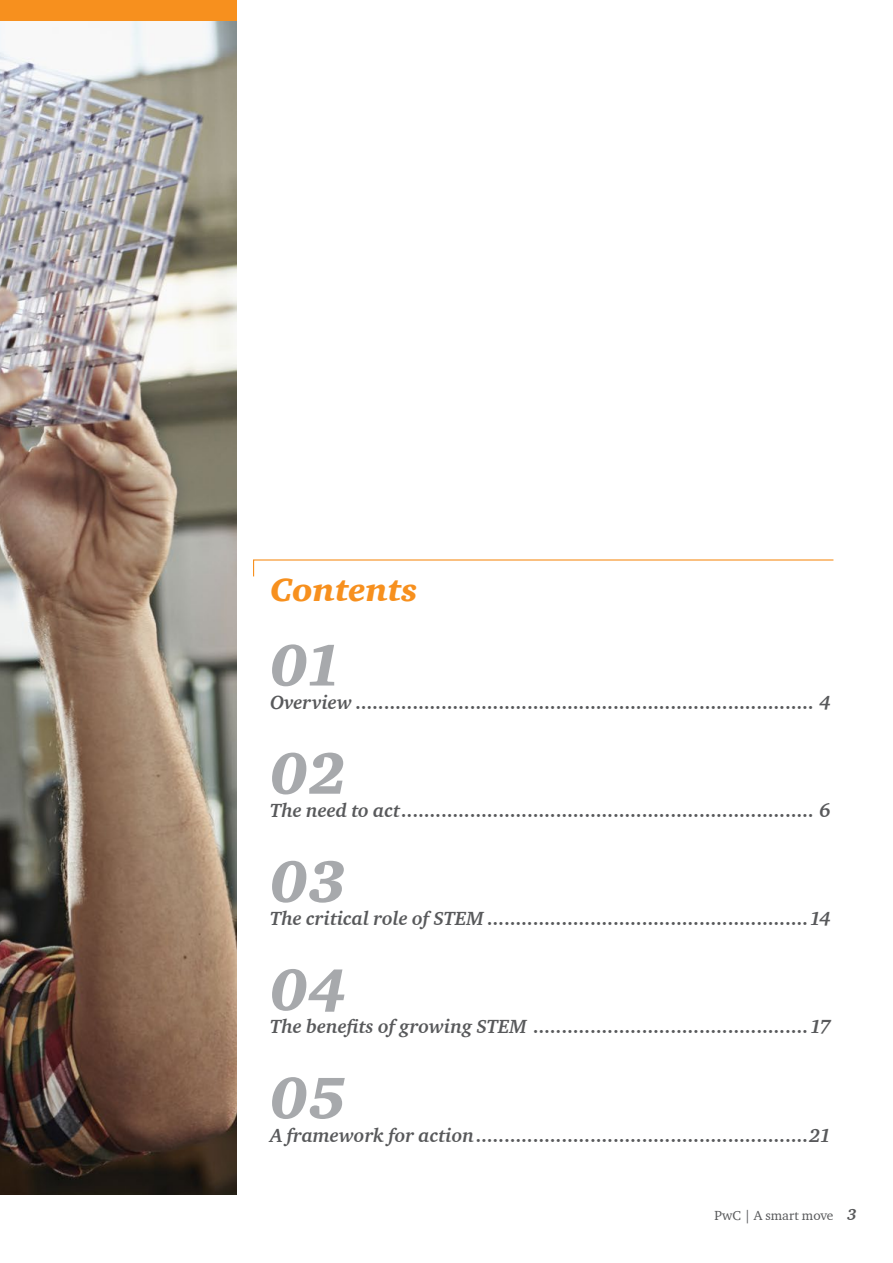
<style>
.page{position:relative;width:893px;height:1263px;background:#fff}
.page>*{position:absolute;margin:0;border:0;box-sizing:border-box;transform-origin:0 0}
.t1{font:60px "Charter ITC Blac Ital";color:#a7a9ac}
.t2{font:33px "Charter ITC Blac Ital";color:#f7901e}
.t3{font:italic 700 19.5px "Charter ITC";color:#58595b}
.t4{font:13.5px "Charter ITC";color:#58595b}
.s1{font-weight:700;font-style:italic;font-size:16.5px}
</style>
<div class="page">
<div style="left:0;top:0;width:236px;height:21px;background:#f7901e"></div>
<img style="left:0;top:21px;width:236px;height:1174px">
<svg style="left:253px;top:559px;width:581px;height:18px"></svg>
<h2 class="t2" style="left:270px;top:569px;width:149px">Contents</h2>
<h1 class="t1" style="left:270px;top:628px;width:75px">01</h1>
<p class="t3" style="left:270px;top:690px;width:562px">Overview ................................................................................ 4</p>
<h1 class="t1" style="left:270px;top:736px;width:78px">02</h1>
<p class="t3" style="left:270px;top:798px;width:563px">The need to act........................................................................ 6</p>
<h1 class="t1" style="left:270px;top:844px;width:78px">03</h1>
<p class="t3" style="left:270px;top:906px;width:563px">The critical role of STEM ........................................................14</p>
<h1 class="t1" style="left:270px;top:952px;width:78px">04</h1>
<p class="t3" style="left:270px;top:1015px;width:563px">The benefits of growing STEM ................................................17</p>
<h1 class="t1" style="left:270px;top:1060px;width:78px">05</h1>
<p class="t3" style="left:270px;top:1123px;width:563px">A framework for action..........................................................21</p>
<p class="t4" style="left:714px;top:1207px;width:144px">PwC | A smart move <span class="s1">3</span></p>
</div>
